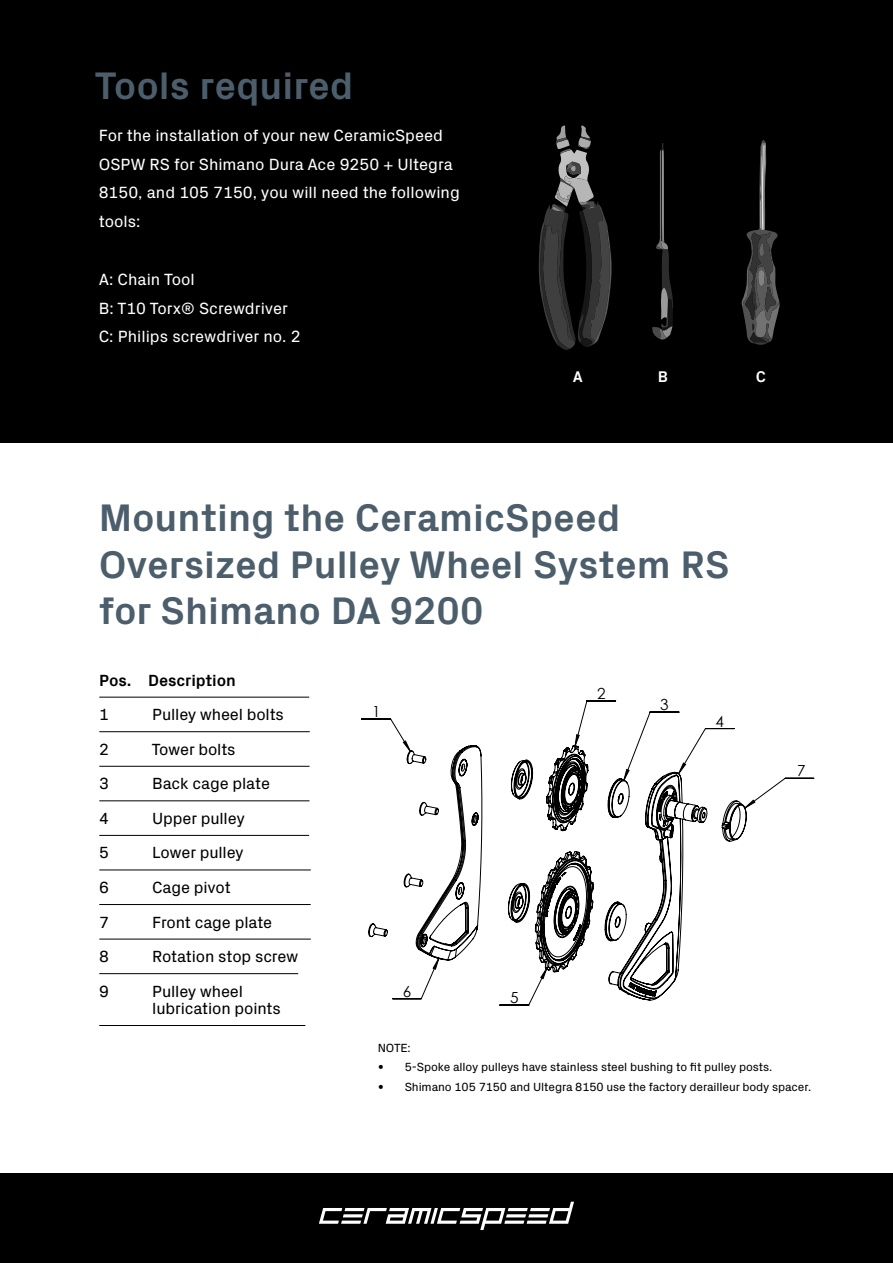
<style>
.page{position:relative;width:893px;height:1263px;background:#fff}
.page>*{position:absolute;margin:0;border:0;box-sizing:border-box;transform-origin:0 0}
.t1{font:700 39px/46.8px "Px Grotesk";color:#4c5e6b}
.t2{font:16.5px/28.8px "Px Grotesk";color:#fff}
.t3{font:16.35px/17.2px "Px Grotesk";letter-spacing:-.01em;color:#000}
.t4{font:700 16.35px "Px Grotesk";letter-spacing:-.01em;color:#000}
.t5{font:700 15.75px "Px Grotesk";color:#fff}
.t6{font:15.3px "Century Gothic";color:#000}
.t7{font:12px "Px Grotesk";letter-spacing:-.01em;color:#000}
</style>
<div class="page">
<div style="left:0;top:0;width:893px;height:442px;background:#000"></div>
<hr style="left:99px;top:697px;width:210px;height:1px;background:#000">
<hr style="left:99px;top:731px;width:211px;height:1px;background:#000">
<hr style="left:99px;top:766px;width:211px;height:1px;background:#000">
<hr style="left:99px;top:800px;width:211px;height:1px;background:#000">
<hr style="left:99px;top:835px;width:210px;height:1px;background:#000">
<hr style="left:99px;top:869px;width:212px;height:1px;background:#000">
<hr style="left:99px;top:904px;width:212px;height:1px;background:#000">
<hr style="left:99px;top:939px;width:212px;height:1px;background:#000">
<hr style="left:99px;top:973px;width:199px;height:1px;background:#000">
<hr style="left:99px;top:1025px;width:206px;height:1px;background:#000">
<svg style="left:361px;top:700px;width:454px;height:306px"></svg>
<svg style="left:403px;top:735px;width:352px;height:244px"></svg>
<svg style="left:652px;top:143px;width:21px;height:197px"></svg>
<svg style="left:741px;top:140px;width:39px;height:205px"></svg>
<svg style="left:539px;top:125px;width:73px;height:225px"></svg>
<div style="left:0;top:1174px;width:893px;height:89px;background:#000"></div>
<svg style="left:319px;top:1202px;width:255px;height:28px"></svg>
<h1 class="t1" style="left:95px;top:60px;width:260px">Tools required</h1>
<p class="t2" style="left:99px;top:120px;width:363px">For the installation of your new CeramicSpeed OSPW RS for Shimano Dura Ace 9250 + Ultegra 8150, and 105 7150, you will need the following tools:</p>
<p class="t2" style="left:99px;top:264px;width:203px">A: Chain Tool<br>B: T10 Torx® Screwdriver<br>C: Philips screwdriver no. 2</p>
<p class="t5" style="left:573px;top:365px;width:12px">A</p>
<p class="t5" style="left:658px;top:365px;width:12px">B</p>
<p class="t5" style="left:756px;top:365px;width:12px">C</p>
<h1 class="t1" style="left:99px;top:492px;width:632px">Mounting the CeramicSpeed<br>Oversized Pulley Wheel System RS for Shimano DA 9200</h1>
<p class="t4" style="left:99px;top:668px;width:138px">Pos. Description</p>
<p class="t3" style="left:99px;top:705px;width:11px">1</p>
<p class="t3" style="left:152px;top:705px;width:133px">Pulley wheel bolts</p>
<p class="t3" style="left:99px;top:739px;width:11px">2</p>
<p class="t3" style="left:152px;top:739px;width:85px">Tower bolts</p>
<p class="t3" style="left:99px;top:774px;width:11px">3</p>
<p class="t3" style="left:152px;top:774px;width:119px">Back cage plate</p>
<p class="t3" style="left:99px;top:808px;width:11px">4</p>
<p class="t3" style="left:152px;top:808px;width:94px">Upper pulley</p>
<p class="t3" style="left:99px;top:843px;width:11px">5</p>
<p class="t3" style="left:152px;top:843px;width:93px">Lower pulley</p>
<p class="t3" style="left:99px;top:877px;width:11px">6</p>
<p class="t3" style="left:152px;top:877px;width:80px">Cage pivot</p>
<p class="t3" style="left:99px;top:912px;width:11px">7</p>
<p class="t3" style="left:152px;top:912px;width:121px">Front cage plate</p>
<p class="t3" style="left:99px;top:947px;width:11px">8</p>
<p class="t3" style="left:152px;top:947px;width:148px">Rotation stop screw</p>
<p class="t3" style="left:99px;top:981px;width:11px">9</p>
<p class="t3" style="left:152px;top:981px;width:130px">Pulley wheel lubrication points</p>
<p class="t6" style="left:372px;top:701px;width:10px">1</p>
<p class="t6" style="left:403px;top:980px;width:10px">6</p>
<p class="t6" style="left:597px;top:683px;width:10px">2</p>
<p class="t6" style="left:660px;top:694px;width:10px">3</p>
<p class="t6" style="left:715px;top:710px;width:10px">4</p>
<p class="t6" style="left:510px;top:987px;width:10px">5</p>
<p class="t6" style="left:797px;top:760px;width:10px">7</p>
<p class="t7" style="left:378px;top:1039px;width:34px">NOTE:</p>
<p class="t7" style="left:378px;top:1058px;width:396px">• 5-Spoke alloy pulleys have stainless steel bushing to fit pulley posts.</p>
<p class="t7" style="left:378px;top:1078px;width:435px">• Shimano 105 7150 and Ultegra 8150 use the factory derailleur body spacer.</p>
</div>
